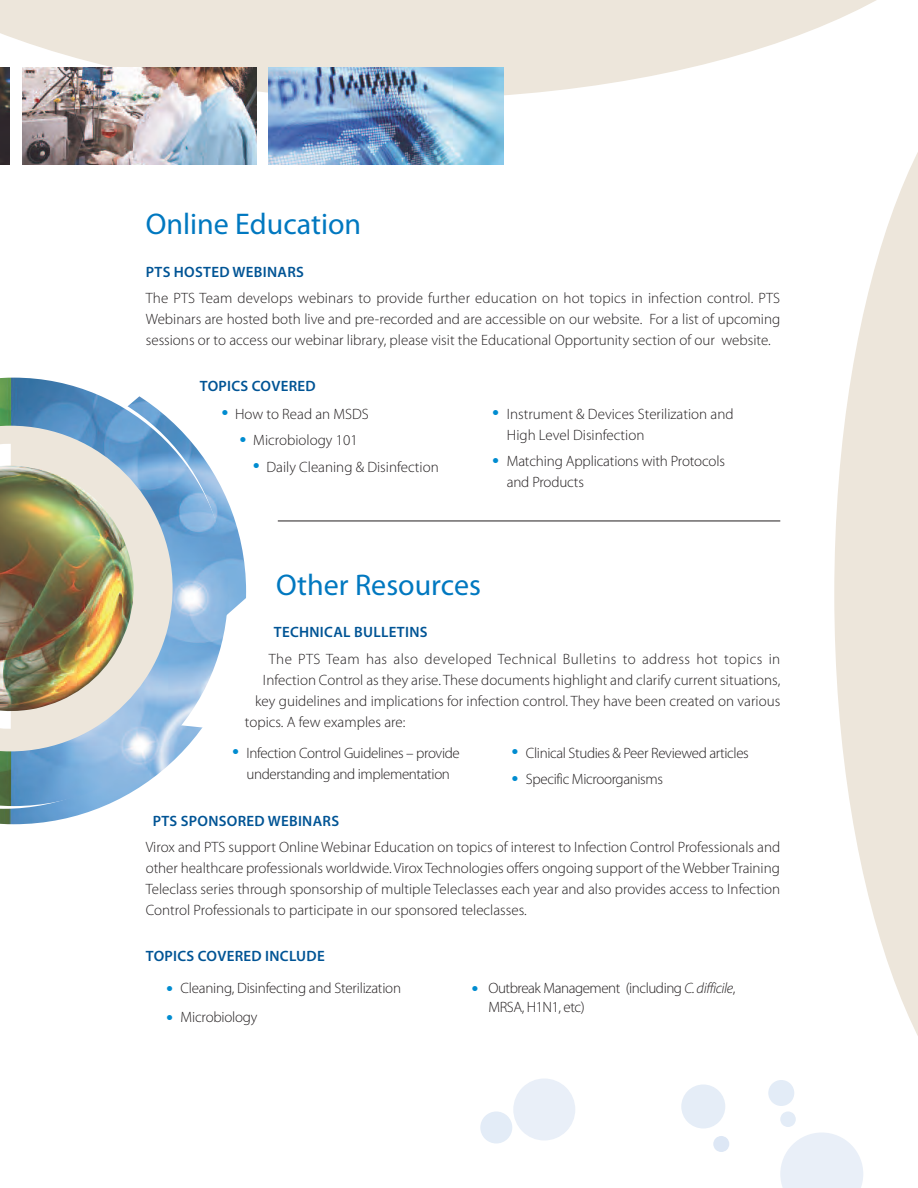
<style>
.page{position:relative;width:918px;height:1188px;background:#fff}
.page>*{position:absolute;margin:0;border:0;box-sizing:border-box;transform-origin:0 0}
.t1{font:30px "Myriad Pro";color:#0078c0}
.t2{font:300 15px/21px "Myriad Pro";color:#231f20;text-align:justify}
.t3{font:300 15px/21px "Myriad Pro";letter-spacing:-.025em;color:#231f20;text-align:center}
.t4{font:600 15px "Myriad Pro";letter-spacing:.02em;color:#005495}
.t5{font:300 15px "Myriad Pro";letter-spacing:.025em;color:#231f20}
.t6{font:300 15px/19.5px "Myriad Pro";letter-spacing:-.03em;color:#231f20}
.s1{font-size:28.5px;color:#008cd0}
.s2{font-style:italic}
</style>
<div class="page">
<svg style="left:0;top:1px;width:875px;height:98px;fill:#ede6db"></svg>
<img style="left:0;top:67px;width:10px;height:98px">
<img style="left:22px;top:68px;width:235px;height:97px">
<img style="left:269px;top:67px;width:235px;height:98px">
<svg style="left:834px;top:34px;width:84px;height:1002px"></svg>
<svg style="left:681px;top:1084px;width:44px;height:44px"></svg>
<svg style="left:713px;top:1136px;width:16px;height:16px"></svg>
<svg style="left:480px;top:1078px;width:95px;height:65px"></svg>
<svg style="left:768px;top:1080px;width:26px;height:26px"></svg>
<svg style="left:780px;top:1112px;width:83px;height:76px"></svg>
<hr style="left:278px;top:521px;width:502px;height:1px;background:#231f20">
<img style="left:0;top:502px;width:246px;height:322px">
<svg style="left:228px;top:582px;width:19px;height:147px"></svg>
<img style="left:0;top:401px;width:228px;height:405px">
<svg style="left:0;top:426px;width:173px;height:325px;background:#afc7db"></svg>
<svg style="left:0;top:377px;width:146px;height:352px;background:#a7c0d0"></svg>
<img style="left:0;top:465px;width:134px;height:246px">
<h1 class="t1" style="left:146px;top:213px;width:217px">Online Education</h1>
<p class="t4" style="left:146px;top:266px;width:160px">PTS HOSTED WEBINARS</p>
<p class="t2" style="left:146px;top:289px;width:636px">The PTS Team develops webinars to provide further education on hot topics in infection control. PTS Webinars are hosted both live and pre-recorded and are accessible on our website. For a list of upcoming sessions or to access our webinar library, please visit the Educational Opportunity section of our website.</p>
<p class="t4" style="left:200px;top:380px;width:117px">TOPICS COVERED</p>
<p class="t2" style="left:507px;top:404px;width:228px;text-indent:-14px"><span class="s1">•</span> Instrument &amp; Devices Sterilization and<br>High Level Disinfection</p>
<p class="t2" style="left:507px;top:452px;width:220px;text-indent:-14px"><span class="s1">•</span> Matching Applications with Protocols and Products</p>
<p class="t2" style="left:221px;top:404px;width:149px"><span class="s1">•</span> How to Read an MSDS</p>
<p class="t2" style="left:240px;top:431px;width:120px"><span class="s1">•</span> Microbiology 101</p>
<p class="t2" style="left:253px;top:457px;width:187px"><span class="s1">•</span> Daily Cleaning &amp; Disinfection</p>
<h1 class="t1" style="left:276px;top:573px;width:206px">Other Resources</h1>
<p class="t4" style="left:274px;top:627px;width:155px">TECHNICAL BULLETINS</p>
<p class="t5" style="left:269px;top:653px;width:513px">The PTS Team has also developed Technical Bulletins to address hot topics in</p>
<p class="t2" style="left:263px;top:670px;width:519px">Infection Control as they arise. These documents highlight and clarify current situations,</p>
<p class="t2" style="left:255px;top:691px;width:527px">key guidelines and implications for infection control. They have been created on various</p>
<p class="t2" style="left:245px;top:712px;width:162px">topics. A few examples are:</p>
<p class="t3" style="left:232px;top:744px;width:229px"><span class="s1">•</span> Infection Control Guidelines – provide understanding and implementation</p>
<p class="t3" style="left:512px;top:744px;width:239px"><span class="s1">•</span> Clinical Studies &amp; Peer Reviewed articles</p>
<p class="t3" style="left:512px;top:770px;width:153px"><span class="s1">•</span> Specific Microorganisms</p>
<p class="t4" style="left:153px;top:815px;width:188px">PTS SPONSORED WEBINARS</p>
<p class="t2" style="left:146px;top:838px;width:636px">Virox and PTS support Online Webinar Education on topics of interest to Infection Control Professionals and other healthcare professionals worldwide. Virox Technologies offers ongoing support of the Webber Training Teleclass series through sponsorship of multiple Teleclasses each year and also provides access to Infection Control Professionals to participate in our sponsored teleclasses.</p>
<p class="t4" style="left:146px;top:950px;width:180px">TOPICS COVERED INCLUDE</p>
<p class="t6" style="left:489px;top:979px;width:248px;text-indent:-17px"><span class="s1">•</span> Outbreak Management (including <span class="s2">C. difficile</span>,<br>MRSA, H1N1, etc)</p>
<p class="t2" style="left:166px;top:978px;width:236px"><span class="s1">•</span> Cleaning, Disinfecting and Sterilization</p>
<p class="t2" style="left:166px;top:1008px;width:93px"><span class="s1">•</span> Microbiology</p>
</div>
